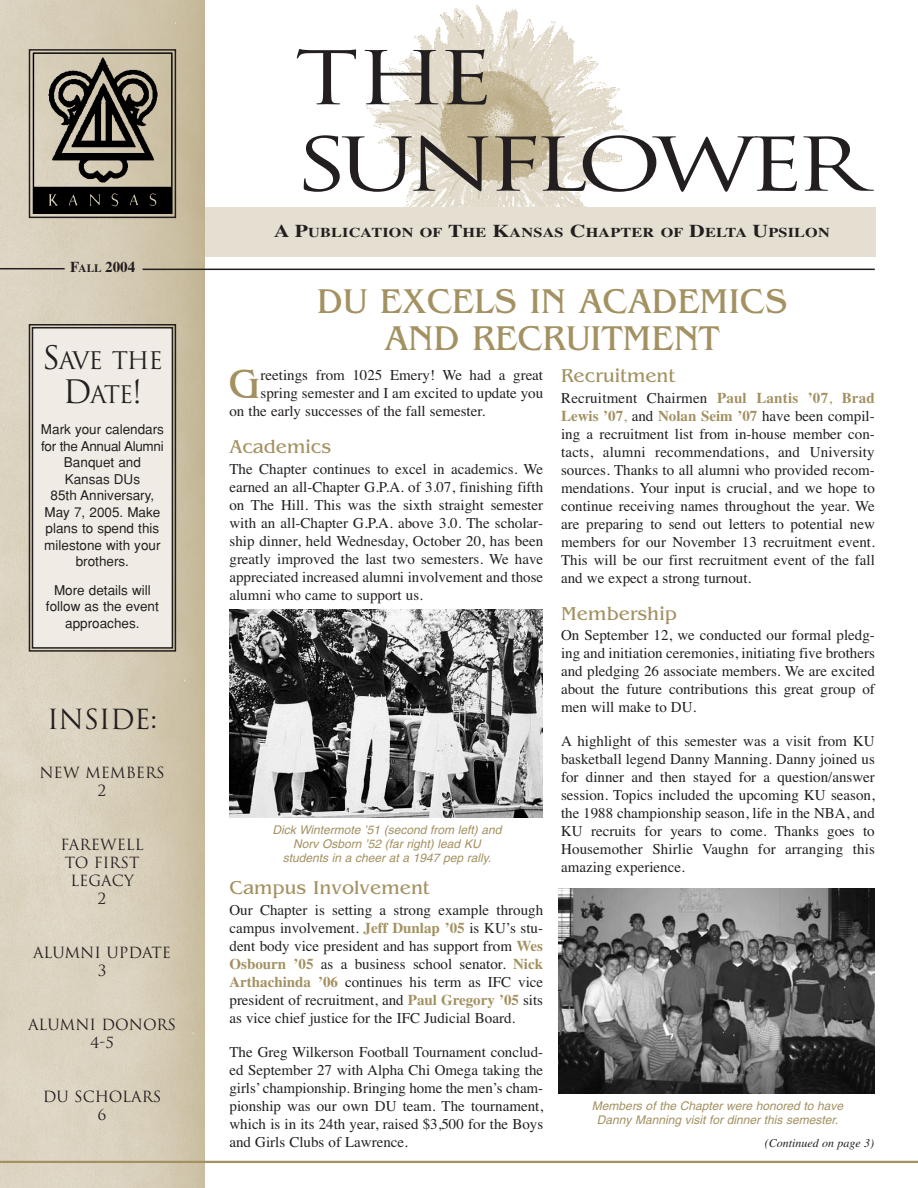
<style>
.page{position:relative;width:918px;height:1188px;background:#fff}
.page>*{position:absolute;margin:0;border:0;box-sizing:border-box;transform-origin:0 0}
.t1{font:72px/86.4px "Trajan";letter-spacing:-.1em;color:#231f20;scale:1.3 1}
.t2{font:42.45px "Benguiat";color:#a39161}
.t3{font:36px/37.5px "Benguiat";color:#a39161;text-align:center}
.t4{font:27px "Trajan";letter-spacing:-.015em;color:#231f20}
.t5{font:23.7px/34.5px "Trajan";letter-spacing:-.05em;color:#231f20;text-align:center}
.t6{font:19.5px "Benguiat";color:#a39161}
.t7{font:15px/18px "Times";color:#231f20;text-align:justify}
.t8{font:15px/18px "Trajan";color:#231f20;text-align:center}
.t9{font:700 15px "Times";color:#231f20}
.t10{font:13.5px/16.5px "Helvetica";color:#231f20;text-align:center}
.t11{font:700 13.5px "Times";letter-spacing:.015em;color:#231f20;scale:1.2 1}
.t12{font:italic 12px/14.4px "Helvetica";color:#a39161;text-align:center}
.t13{font:italic 12px "Times";color:#231f20}
.s1{font-size:11.25px}
.s2{font-size:31.5px}
.s3{font-size:18px}
.s4{font-weight:700;color:#a39161}
.s5{color:#a39161}
</style>
<div class="page">
<img style="left:365px;top:5px;width:263px;height:202px">
<div style="left:40px;top:207px;width:836px;height:49px;background:#e5dfd2"></div>
<img style="left:0;top:0;width:205px;height:1188px">
<svg style="left:28px;top:323px;width:149px;height:329px;background:#e3ded7"></svg>
<hr style="left:143px;top:269px;width:732px;height:1px;background:#231f20">
<hr style="left:0;top:268px;width:65px;height:1px;background:#231f20">
<hr style="left:0;top:1161px;width:918px;height:2px;background:#a39161">
<img style="left:32px;top:52px;width:141px;height:163px">
<div style="left:29px;top:49px;width:147px;height:169px;border:2px solid #231f20"></div>
<img style="left:559px;top:888px;width:316px;height:205px">
<img style="left:230px;top:609px;width:313px;height:208px">
<p class="t9" style="left:70px;top:262px;width:66px">F<span class="s1">ALL</span> 2004</p>
<h3 class="t5" style="left:42px;top:343px;width:122px"><span class="s2">S</span>AVE THE<br><span class="s2">D</span>ATE<span class="s2">!</span></h3>
<p class="t10" style="left:41px;top:423px;width:125px">Mark your calendars for the Annual Alumni<br>Banquet and<br>Kansas DUs<br>85th Anniversary,<br>May 7, 2005. Make plans to spend this milestone with your brothers.</p>
<p class="t10" style="left:46px;top:583px;width:114px">More details will follow as the event approaches.</p>
<h3 class="t4" style="left:47px;top:704px;width:112px">INSIDE:</h3>
<p class="t8" style="left:39px;top:764px;width:127px">NEW MEMBERS<br>2</p>
<p class="t8" style="left:60px;top:836px;width:85px">FAREWELL<br>TO FIRST<br>LEGACY<br>2</p>
<p class="t8" style="left:33px;top:944px;width:140px">ALUMNI UPDATE<br>3</p>
<p class="t8" style="left:28px;top:1016px;width:150px">ALUMNI DONORS<br>4-5</p>
<p class="t8" style="left:43px;top:1088px;width:120px">DU SCHOLARS<br>6</p>
<h1 class="t1" style="left:294px;top:36px;width:441px">THE<br>SUNFLOWER</h1>
<p class="t11" style="left:274px;top:228px;width:465px"><span class="s3">A P</span>UBLICATION OF <span class="s3">T</span>HE <span class="s3">K</span>ANSAS <span class="s3">C</span>HAPTER OF <span class="s3">D</span>ELTA <span class="s3">U</span>PSILON</p>
<h3 class="t3" style="left:317px;top:286px;width:472px">DU EXCELS IN ACADEMICS<br>AND RECRUITMENT</h3>
<h2 class="t2" style="left:228px;top:368px;width:34px">G</h2>
<p class="t7" style="left:261px;top:367px;width:284px">reetings from 1025 Emery! We had a great</p>
<p class="t7" style="left:261px;top:385px;width:284px">spring semester and I am excited to update you</p>
<p class="t7" style="left:230px;top:403px;width:257px">on the early successes of the fall semester.</p>
<h3 class="t6" style="left:230px;top:440px;width:103px">Academics</h3>
<p class="t7" style="left:230px;top:461px;width:315px">The Chapter continues to excel in academics. We earned an all-Chapter G.P.A. of 3.07, finishing fifth on The Hill. This was the sixth straight semester with an all-Chapter G.P.A. above 3.0. The scholar&shy;ship dinner, held Wednesday, October 20, has been greatly improved the last two semesters. We have appreciated increased alumni involvement and those alumni who came to support us.</p>
<p class="t12" style="left:272px;top:823px;width:231px">Dick Wintermote ’51 (second from left) and<br>Norv Osborn ’52 (far right) lead KU students in a cheer at a 1947 pep rally.</p>
<h3 class="t6" style="left:230px;top:881px;width:202px">Campus Involvement</h3>
<p class="t7" style="left:230px;top:902px;width:315px">Our Chapter is setting a strong example through campus involvement. <span class="s4">Jeff Dunlap ’05</span> is KU’s stu&shy;dent body vice president and has support from <span class="s4">Wes Osbourn ’05</span> as a business school senator. <span class="s4">Nick Arthachinda ’06</span> continues his term as IFC vice president of recruitment, and <span class="s4">Paul Gregory ’05</span> sits as vice chief justice for the IFC Judicial Board.</p>
<p class="t7" style="left:230px;top:1044px;width:315px">The Greg Wilkerson Football Tournament conclud&shy;ed September 27 with Alpha Chi Omega taking the girls’ championship. Bringing home the men’s cham&shy;pionship was our own DU team. The tournament, which is in its 24th year, raised $3,500 for the Boys and Girls Clubs of Lawrence.</p>
<h3 class="t6" style="left:561px;top:369px;width:116px">Recruitment</h3>
<p class="t7" style="left:561px;top:390px;width:315px">Recruitment Chairmen <span class="s4">Paul Lantis ’07</span><span class="s5">,</span> <span class="s4">Brad Lewis ’07</span><span class="s5">,</span> and <span class="s4">Nolan Seim ’07</span> have been compil&shy;ing a recruitment list from in-house member con&shy;tacts, alumni recommendations, and University sources. Thanks to all alumni who provided recom&shy;mendations. Your input is crucial, and we hope to continue receiving names throughout the year. We are preparing to send out letters to potential new members for our November 13 recruitment event.<br>This will be our first recruitment event of the fall and we expect a strong turnout.</p>
<h3 class="t6" style="left:561px;top:606px;width:117px">Membership</h3>
<p class="t7" style="left:561px;top:628px;width:315px">On September 12, we conducted our formal pledg&shy;ing and initiation ceremonies, initiating five brothers and pledging 26 associate members. We are excited about the future contributions this great group of men will make to DU.</p>
<p class="t7" style="left:561px;top:734px;width:315px">A highlight of this semester was a visit from KU basketball legend Danny Manning. Danny joined us for dinner and then stayed for a question/answer session. Topics included the upcoming KU season, the 1988 championship season, life in the NBA, and KU recruits for years to come. Thanks goes to Housemother Shirlie Vaughn for arranging this amazing experience.</p>
<p class="t12" style="left:592px;top:1099px;width:253px">Members of the Chapter were honored to have<br>Danny Manning visit for dinner this semester.</p>
<p class="t13" style="left:765px;top:1138px;width:111px">(Continued on page 3)</p>
</div>
